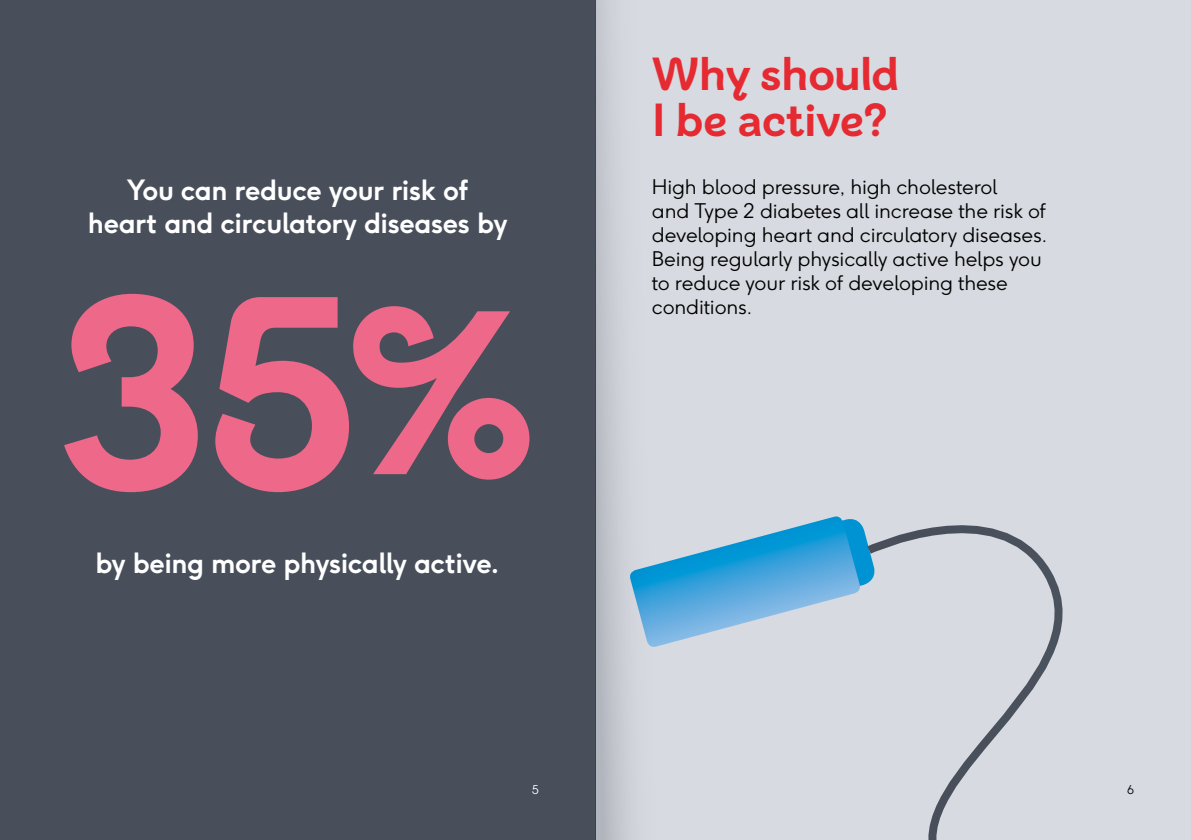
<style>
.page{position:relative;width:1191px;height:840px;background:#fff}
.page>*{position:absolute;margin:0;border:0;box-sizing:border-box;transform-origin:0 0}
.t1{font:700 272.8px "BHF";color:#ed6889}
.t2{font:700 46px/46px "BHF";color:#e62a32}
.t3{font:700 27.6px/33.2px "F37 Ginger";letter-spacing:-.02em;color:#fff;text-align:center}
.t4{font:300 20px/24px "F37 Ginger";letter-spacing:-.01em;color:#000}
.t5{font:300 12px "F37 Ginger";color:#fff}
.t6{font:300 12px "F37 Ginger";color:#000}
</style>
<div class="page">
<div style="left:595px;top:0;width:596px;height:839px;background:#d7dae0"></div>
<div style="left:0;top:0;width:595px;height:839px;background:#484f5b"></div>
<svg style="left:669px;top:516px;width:191px;height:127px"></svg>
<svg style="left:860px;top:523px;width:203px;height:316px"></svg>
<svg style="left:595px;top:0;width:74px;height:839px"></svg>
<h3 class="t3" style="left:88px;top:173px;width:421px">You can reduce your risk of<br>heart and circulatory diseases by</h3>
<h1 class="t1" style="left:57px;top:231px;width:483px">35%</h1>
<h3 class="t3" style="left:95px;top:546px;width:406px">by being more physically active.</h3>
<p class="t5" style="left:532px;top:782px;width:9px">5</p>
<h2 class="t2" style="left:652px;top:51px;width:248px">Why should<br>I be active?</h2>
<p class="t4" style="left:652px;top:174px;width:397px">High blood pressure, high cholesterol<br>and Type 2 diabetes all increase the risk of developing heart and circulatory diseases.<br>Being regularly physically active helps you to reduce your risk of developing these conditions.</p>
<p class="t6" style="left:1127px;top:782px;width:9px">6</p>
</div>
